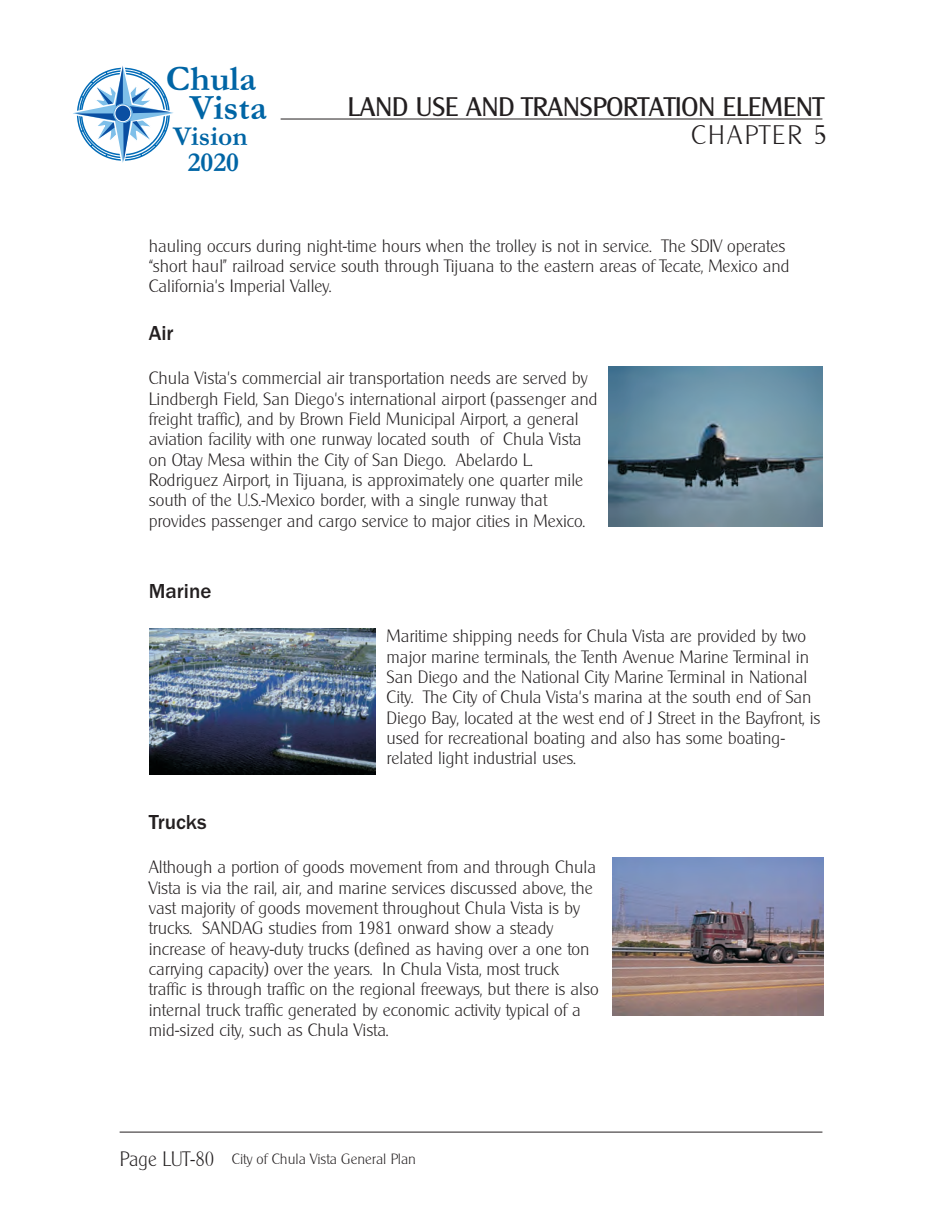
<style>
.page{position:relative;width:945px;height:1215px;background:#fff}
.page>*{position:absolute;margin:0;border:0;box-sizing:border-box;transform-origin:0 0}
.t1{font:700 35.85px/29.2px "Garamond";color:#0065a5;text-align:right}
.t2{font:700 27.45px/26px "Garamond";color:#0065a5;text-align:center}
.t3{font:27px "Clearly Gothic";color:#231f20}
.t4{font:300 27px "Clearly Gothic";letter-spacing:.085em;color:#231f20}
.t5{font:500 21px "Franklin Gothic";color:#231f20}
.t6{font:300 18px/20.2px "Clearly Gothic";color:#231f20}
.t7{font:300 15px "Clearly Gothic";color:#231f20}
.s1{font-size:21px}
</style>
<div class="page">
<svg style="left:73px;top:65px;width:101px;height:98px"></svg>
<hr style="left:281px;top:119px;width:541px;height:1px;background:#231f20">
<hr style="left:120px;top:1132px;width:702px;height:1px;background:#231f20">
<img style="left:149px;top:628px;width:227px;height:146px">
<img style="left:612px;top:858px;width:211px;height:158px">
<img style="left:609px;top:366px;width:213px;height:160px">
<h1 class="t1" style="left:166px;top:68px;width:102px">Chula<br>Vista</h1>
<h2 class="t2" style="left:173px;top:126px;width:76px">Vision<br>2020</h2>
<h3 class="t3" style="left:348px;top:91px;width:477px">LAND USE AND TRANSPORTATION ELEMENT</h3>
<h3 class="t4" style="left:691px;top:125px;width:137px">CHAPTER 5</h3>
<p class="t6" style="left:149px;top:237px;width:642px">hauling occurs during night-time hours when the trolley is not in service. The SDIV operates “short haul” railroad service south through Tijuana to the eastern areas of Tecate, Mexico and<br>California's Imperial Valley.</p>
<p class="t5" style="left:149px;top:325px;width:26px">Air</p>
<p class="t6" style="left:149px;top:370px;width:450px">Chula Vista's commercial air transportation needs are served by Lindbergh Field, San Diego's international airport (passenger and freight traffic), and by Brown Field Municipal Airport, a general aviation facility with one runway located south of Chula Vista on Otay Mesa within the City of San Diego. Abelardo L.<br>Rodriguez Airport, in Tijuana, is approximately one quarter mile south of the U.S.-Mexico border, with a single runway that provides passenger and cargo service to major cities in Mexico.</p>
<p class="t5" style="left:149px;top:583px;width:64px">Marine</p>
<p class="t6" style="left:387px;top:628px;width:435px">Maritime shipping needs for Chula Vista are provided by two major marine terminals, the Tenth Avenue Marine Terminal in San Diego and the National City Marine Terminal in National City. The City of Chula Vista's marina at the south end of San Diego Bay, located at the west end of J Street in the Bayfront, is used for recreational boating and also has some boating&shy;related light industrial uses.</p>
<p class="t5" style="left:149px;top:814px;width:59px">Trucks</p>
<p class="t6" style="left:149px;top:859px;width:451px">Although a portion of goods movement from and through Chula Vista is via the rail, air, and marine services discussed above, the vast majority of goods movement throughout Chula Vista is by trucks. SANDAG studies from 1981 onward show a steady increase of heavy-duty trucks (defined as having over a one ton carrying capacity) over the years. In Chula Vista, most truck traffic is through traffic on the regional freeways, but there is also internal truck traffic generated by economic activity typical of a mid-sized city, such as Chula Vista.</p>
<p class="t7" style="left:120px;top:1154px;width:298px"><span class="s1">Page LUT-80</span> City of Chula Vista General Plan</p>
</div>
